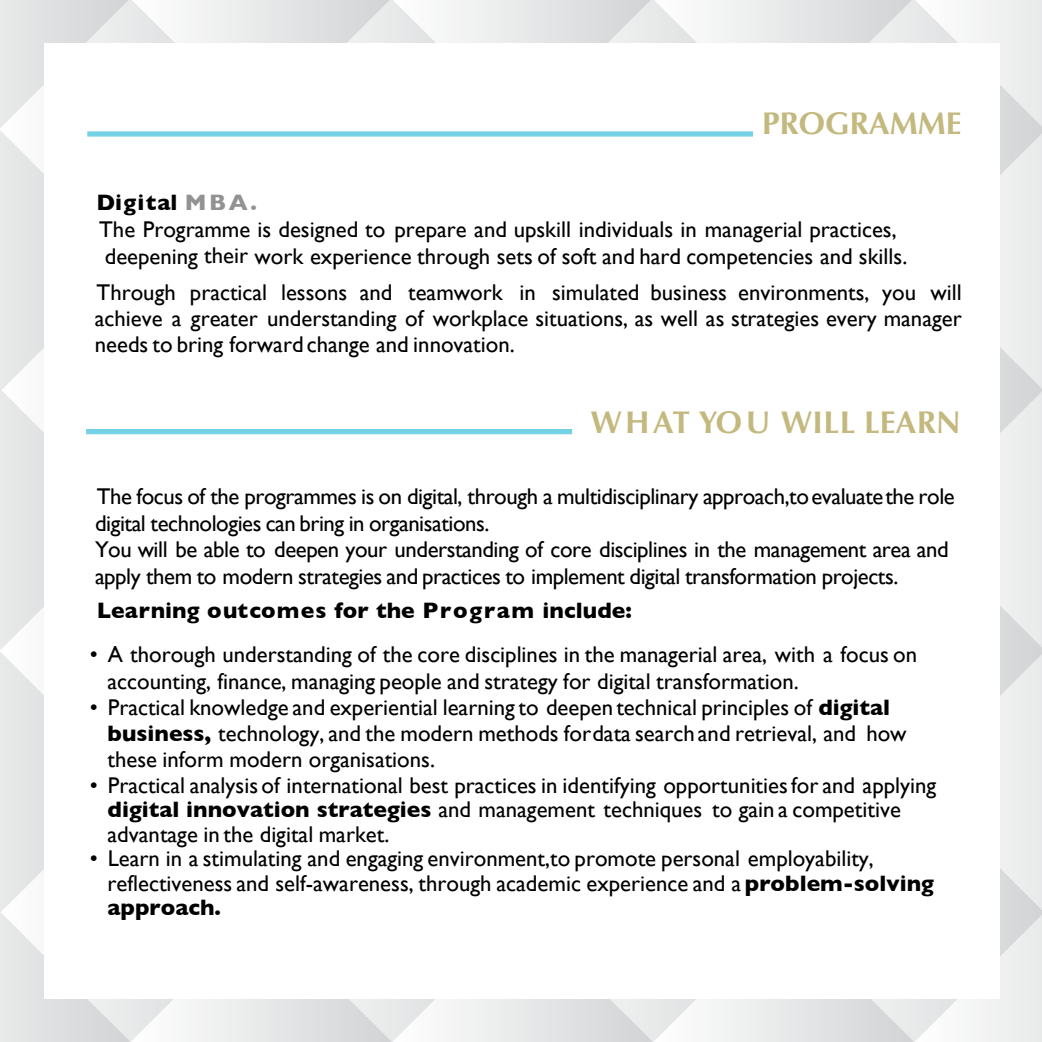
<style>
.page{position:relative;width:1042px;height:1042px;background:#fff}
.page>*{position:absolute;margin:0;border:0;box-sizing:border-box;transform-origin:0 0}
.t1{font:700 31.5px "Optima";color:#c3b97f}
.t2{font:22.75px/26.9px "Gill Sans";color:#000}
.t3{font:22.75px/26.2px "Gill Sans";letter-spacing:-.02em;color:#000}
.t4{font:700 22.75px "Gill Sans";letter-spacing:.005em;color:#000}
.s1{font-weight:700}
.s2{font-weight:700;color:#929292}
</style>
<div class="page">
<img style="left:1px;top:0;width:1040px;height:1041px">
<div style="left:44px;top:43px;width:955px;height:955px;background:#fff"></div>
<div style="left:87px;top:131px;width:665px;height:5px;background:#75d2e4"></div>
<div style="left:86px;top:429px;width:486px;height:5px;background:#75d2e4"></div>
<h1 class="t1" style="left:762px;top:105px;width:201px">PROGRAMME</h1>
<p class="t2" style="left:96px;top:189px;width:812px"><span class="s1">Digital</span> <span class="s2">MBA.<br></span>The Programme is designed to prepare and upskill individuals in managerial practices, deepening their work experience through sets of soft and hard competencies and skills.</p>
<p class="t2" style="left:95px;top:278px;width:868px;line-height:26.2px;text-align:justify">Through practical lessons and teamwork in simulated business environments, you will achieve a greater understanding of workplace situations, as well as strategies every manager needs to bring forward change and innovation.</p>
<h1 class="t1" style="left:590px;top:404px;width:371px">WHAT YOU WILL LEARN</h1>
<p class="t3" style="left:95px;top:483px;width:861px">The focus of the programmes is on digital, through a multidisciplinary approach,toevaluatethe role digital technologies can bring in organisations.<br>You will be able to deepen your understanding of core disciplines in the management area and apply them to modern strategies and practices to implement digital transformation projects.</p>
<p class="t4" style="left:97px;top:592px;width:536px">Learning outcomes for the Program include:</p>
<p class="t2" style="left:108px;top:641px;width:810px;line-height:26.4px;text-indent:-18px">• A thorough understanding of the core disciplines in the managerial area, with a focus on accounting, finance, managing people and strategy for digital transformation.</p>
<p class="t2" style="left:108px;top:694px;width:800px;line-height:25.9px;text-indent:-18px">• Practical knowledge and experiential learning to deepen technical principles of <span class="s1">digital business,</span> technology, and the modern methods for data search and retrieval, and how these inform modern organisations.</p>
<p class="t2" style="left:108px;top:772px;width:829px;line-height:24.3px;text-indent:-18px">• Practical analysis of international best practices in identifying opportunitiesfor and applying <span class="s1">digital innovation strategies</span> and management techniques to gain a competitive advantage in the digital market.</p>
<p class="t2" style="left:108px;top:846px;width:827px;line-height:24.5px;text-indent:-18px">• Learn in a stimulating and engaging environment,to promote personal employability, reflectiveness and self-awareness, through academic experience and a <span class="s1">problem-solving approach.</span></p>
</div>
